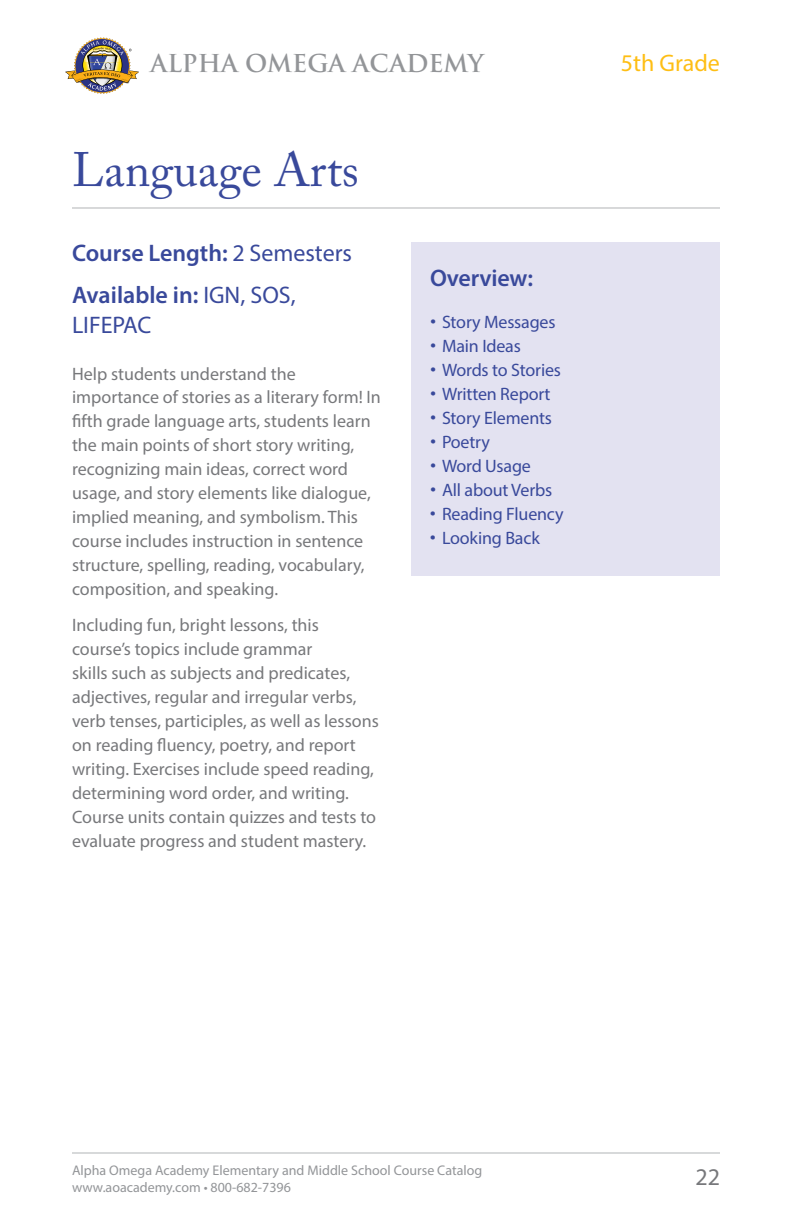
<style>
.page{position:relative;width:792px;height:1224px;background:#fff}
.page>*{position:absolute;margin:0;border:0;box-sizing:border-box;transform-origin:0 0}
.t1{font:48px "Adobe Caslon Pro";color:#39499b}
.t2{font:600 24px/42px "Myriad Pro";color:#39499b}
.t3{font:700 24px "Trajan";color:#939598}
.t4{font:24px "Myriad Pro";color:#febe14}
.t5{font:24px "Myriad Pro";color:#39499b}
.t6{font:24px "Myriad Pro";color:#77787b}
.t7{font:18px/24px "Myriad Pro";color:#77787b}
.t8{font:18px "Myriad Pro";letter-spacing:-.01em;color:#39499b}
.t9{font:14px/16.8px "Myriad Pro";color:#939598}
.s1{font-weight:400}
.s2{font-family:"Adobe Caslon Pro"}
</style>
<div class="page">
<hr style="left:72px;top:208px;width:648px;height:1px;background:#b1b4b6">
<hr style="left:72px;top:1153px;width:648px;height:1px;background:#b1b4b6">
<img style="left:65px;top:37px;width:74px;height:57px">
<div style="left:411px;top:242px;width:309px;height:334px;background:#e3e2f1"></div>
<h2 class="t3" style="left:151px;top:48px;width:335px">ALPHA OMEGA ACADEMY</h2>
<h1 class="t1" style="left:72px;top:141px;width:289px">Language Arts</h1>
<h2 class="t2" style="left:72px;top:231px;width:282px">Course Length: <span class="s1">2 Semesters<br></span>Available in: <span class="s1">IGN, SOS,</span></h2>
<h2 class="t5" style="left:72px;top:310px;width:81px">LIFEPAC</h2>
<p class="t7" style="left:72px;top:361px;width:310px">Help students understand the importance of stories as a literary form! In fifth grade language arts, students learn the main points of short story writing, recognizing main ideas, correct word usage, and story elements like dialogue, implied meaning, and symbolism. This course includes instruction in sentence structure, spelling, reading, vocabulary, composition, and speaking.</p>
<p class="t7" style="left:72px;top:613px;width:308px">Including fun, bright lessons, this course’s topics include grammar<br>skills such as subjects and predicates, adjectives, regular and irregular verbs, verb tenses, participles, as well as lessons on reading fluency, poetry, and report writing. Exercises include speed reading, determining word order, and writing.<br>Course units contain quizzes and tests to evaluate progress and student mastery.</p>
<h2 class="t2" style="left:430px;top:256px;width:105px">Overview:</h2>
<p class="t8" style="left:430px;top:310px;width:127px"><span class="s2">•</span> Story Messages</p>
<p class="t8" style="left:430px;top:334px;width:92px"><span class="s2">•</span> Main Ideas</p>
<p class="t8" style="left:430px;top:358px;width:133px"><span class="s2">•</span> Words to Stories</p>
<p class="t8" style="left:430px;top:382px;width:122px"><span class="s2">•</span> Written Report</p>
<p class="t8" style="left:430px;top:406px;width:124px"><span class="s2">•</span> Story Elements</p>
<p class="t8" style="left:430px;top:430px;width:61px"><span class="s2">•</span> Poetry</p>
<p class="t8" style="left:430px;top:454px;width:102px"><span class="s2">•</span> Word Usage</p>
<p class="t8" style="left:430px;top:478px;width:124px"><span class="s2">•</span> All about Verbs</p>
<p class="t8" style="left:430px;top:502px;width:135px"><span class="s2">•</span> Reading Fluency</p>
<p class="t8" style="left:430px;top:526px;width:111px"><span class="s2">•</span> Looking Back</p>
<h2 class="t4" style="left:621px;top:48px;width:101px">5th Grade</h2>
<p class="t9" style="left:72px;top:1162px;width:412px">Alpha Omega Academy Elementary and Middle School Course Catalog www.aoacademy.com • 800-682-7396</p>
<h2 class="t6" style="left:695px;top:1162px;width:26px">22</h2>
</div>
